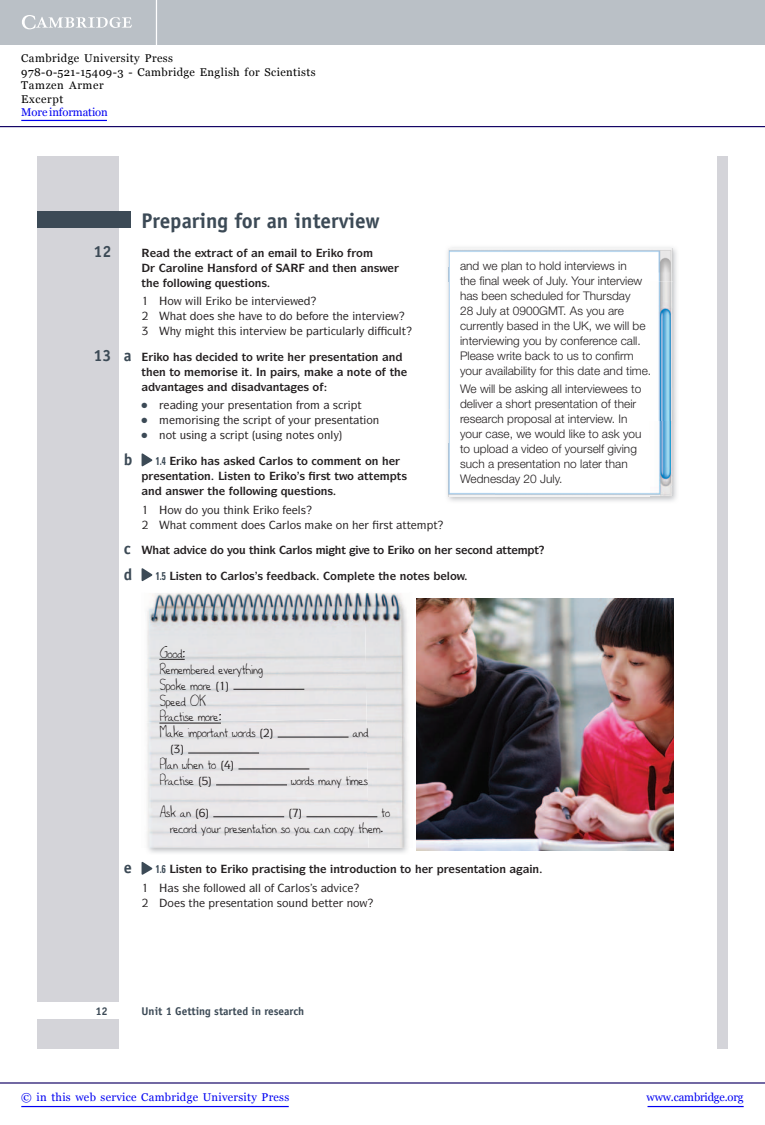
<style>
.page{position:relative;width:765px;height:1125px;background:#fff}
.page>*{position:absolute;margin:0;border:0;box-sizing:border-box;transform-origin:0 0}
.t1{font:700 21.25px "Officina Sans";color:#3c4a56}
.t2{font:16.25px/16px "Opals Hand";color:#231f20}
.t3{font:700 16.25px "Officina Sans";color:#3c4a56}
.t4{font:300 11.88px/15px "Helvetica Neue LT Std";color:#231f20}
.t5{font:700 11.25px "ITC Symbol Std";color:#231f20}
.t6{font:500 11.25px "ITC Symbol Std";color:#231f20}
.t7{font:11.25px/13.5px "Georgia";letter-spacing:.04em;color:#000}
.t8{font:11.25px "Georgia";letter-spacing:.025em;color:#0000f1}
.t9{font:700 11.25px "Officina Sans";color:#3c4a56}
.t10{font:700 condensed 11.25px "Univers LT Std";color:#3c4a56;scale:.8 1}
.t11{font:11.25px "Georgia";letter-spacing:-.015em;color:#0000f1}
.t12{font:11.25px "Georgia";letter-spacing:-.01em;color:#0000f1}
.t13{font:7.5px "Zapf Dingbats";color:#3c4a56}
.s1{color:#231f20}
</style>
<div class="page">
<div style="left:37px;top:156px;width:82px;height:893px;background:#d4d4d9"></div>
<div style="left:37px;top:1002px;width:82px;height:17px;background:#fff"></div>
<div style="left:717px;top:156px;width:11px;height:893px;background:#d4d4d9"></div>
<svg style="left:142px;top:453px;width:11px;height:14px"></svg>
<svg style="left:142px;top:568px;width:11px;height:14px"></svg>
<img style="left:367px;top:593px;width:43px;height:255px">
<img style="left:144px;top:593px;width:223px;height:126px">
<img style="left:144px;top:719px;width:225px;height:129px">
<svg style="left:159px;top:659px;width:26px;height:1px"></svg>
<hr style="left:159px;top:723px;width:62px;height:1px;background:#231f20">
<hr style="left:233px;top:689px;width:71px;height:1px;background:#231f20">
<hr style="left:278px;top:737px;width:71px;height:1px;background:#231f20">
<hr style="left:188px;top:753px;width:71px;height:1px;background:#231f20">
<hr style="left:238px;top:769px;width:71px;height:1px;background:#231f20">
<hr style="left:216px;top:785px;width:71px;height:1px;background:#231f20">
<hr style="left:213px;top:816px;width:71px;height:1px;background:#231f20">
<hr style="left:306px;top:816px;width:71px;height:1px;background:#231f20">
<svg style="left:142px;top:861px;width:11px;height:14px"></svg>
<div style="left:37px;top:211px;width:94px;height:17px;background:#3c4a56"></div>
<img style="left:447px;top:247px;width:230px;height:255px">
<img style="left:503px;top:248px;width:170px;height:24px">
<img style="left:449px;top:248px;width:54px;height:19px">
<img style="left:507px;top:281px;width:166px;height:129px">
<img style="left:650px;top:272px;width:23px;height:9px">
<img style="left:449px;top:281px;width:58px;height:129px">
<img style="left:449px;top:267px;width:200px;height:14px">
<img style="left:649px;top:410px;width:24px;height:86px">
<img style="left:449px;top:443px;width:200px;height:53px">
<img style="left:449px;top:410px;width:47px;height:33px">
<img style="left:496px;top:410px;width:153px;height:33px">
<img style="left:417px;top:599px;width:256px;height:252px">
<div style="left:0;top:0;width:765px;height:45px;background:#bac0c6"></div>
<svg style="left:22px;top:15px;width:110px;height:14px"></svg>
<hr style="left:156px;top:0;width:1px;height:45px;background:#fff">
<hr style="left:0;top:1082px;width:765px;height:2px;background:#150666">
<hr style="left:648px;top:1106px;width:96px;height:1px;background:#0000f1">
<hr style="left:0;top:126px;width:765px;height:1px;background:#150666">
<hr style="left:21px;top:1106px;width:268px;height:1px;background:#0000f1">
<hr style="left:21px;top:120px;width:86px;height:1px;background:#0000f1">
<svg style="left:216px;top:681px;width:12px;height:11px"></svg>
<svg style="left:261px;top:729px;width:11px;height:10px"></svg>
<svg style="left:221px;top:761px;width:3px;height:10px"></svg>
<svg style="left:231px;top:761px;width:2px;height:10px"></svg>
<svg style="left:199px;top:777px;width:12px;height:10px"></svg>
<svg style="left:196px;top:809px;width:12px;height:10px"></svg>
<svg style="left:289px;top:809px;width:12px;height:10px"></svg>
<svg style="left:171px;top:745px;width:12px;height:10px"></svg>
<p class="t7" style="left:21px;top:52px;width:296px">Cambridge University Press<br>978-0-521-15409-3 - Cambridge English for Scientists<br>Tamzen Armer<br>Excerpt</p>
<p class="t12" style="left:21px;top:106px;width:88px">More information</p>
<h1 class="t1" style="left:142px;top:212px;width:240px">Preparing for an interview</h1>
<h2 class="t3" style="left:93px;top:245px;width:20px">12</h2>
<p class="t5" style="left:207px;top:249px;width:38px">▼ ▼ □</p>
<p class="t5" style="left:258px;top:249px;width:8px">■</p>
<p class="t5" style="left:294px;top:249px;width:19px">● ▼□</p>
<p class="t5" style="left:177px;top:264px;width:70px">□●■ ★ ■▲□</p>
<p class="t5" style="left:315px;top:264px;width:66px">■ ▼ ■ ■▲</p>
<p class="t5" style="left:142px;top:279px;width:127px">▼ □●●□ ■ ❑◆ ▲▼ □■▲</p>
<p class="t6" style="left:225px;top:297px;width:57px">□ ■▼ ❖</p>
<p class="t6" style="left:182px;top:312px;width:42px">▼ □ ▲ ▲</p>
<p class="t6" style="left:251px;top:312px;width:43px">❖ ▼□ □</p>
<p class="t6" style="left:355px;top:312px;width:28px">■▼ ❖</p>
<p class="t6" style="left:210px;top:327px;width:61px">▼ ▼▲ ■▼❖</p>
<p class="t6" style="left:324px;top:327px;width:37px">▼◆● ●</p>
<p class="t6" style="left:393px;top:327px;width:15px">◆●▼</p>
<h2 class="t3" style="left:93px;top:349px;width:40px">13 a</h2>
<p class="t5" style="left:328px;top:353px;width:69px">▲ ■▼ ▼□■ ■</p>
<p class="t5" style="left:142px;top:368px;width:41px">▼ ■ ▼□</p>
<p class="t5" style="left:211px;top:368px;width:57px">□ ▲ ▼ ■</p>
<p class="t5" style="left:347px;top:368px;width:49px">■□▼ □ ▼</p>
<p class="t5" style="left:155px;top:383px;width:25px">❖ ■▼</p>
<p class="t5" style="left:241px;top:383px;width:44px">▲ ❖■▼</p>
<p class="t13" style="left:142px;top:401px;width:7px">●</p>
<p class="t6" style="left:186px;top:401px;width:36px">■ □◆</p>
<p class="t6" style="left:245px;top:401px;width:67px">▲ ■▼ ▼□■ □</p>
<p class="t13" style="left:142px;top:416px;width:7px">●</p>
<p class="t6" style="left:185px;top:416px;width:44px">□ ▲■ ▼</p>
<p class="t6" style="left:243px;top:416px;width:65px">▲ ▼ □ □◆</p>
<p class="t6" style="left:331px;top:416px;width:49px">▲ ■▼ ▼□■</p>
<p class="t13" style="left:142px;top:431px;width:61px">● <span class="s1">■□▼</span> <span class="s1">◆▲</span> <span class="s1">■</span></p>
<p class="t6" style="left:220px;top:431px;width:115px">▲ ▼ ◆▲ ■ ■□▼ ▲ □■●</p>
<h2 class="t3" style="left:124px;top:453px;width:10px">b</h2>
<p class="t10" style="left:156px;top:455px;width:14px">1.4</p>
<p class="t5" style="left:190px;top:457px;width:47px">□ ▲ ▲</p>
<p class="t5" style="left:278px;top:457px;width:48px">●□▲ ▼□ □</p>
<p class="t5" style="left:350px;top:457px;width:30px">■▼ □■</p>
<p class="t5" style="left:160px;top:472px;width:53px">▲ ■▼ ▼□■</p>
<p class="t5" style="left:227px;top:472px;width:40px">▲▼ ■ ▼□</p>
<p class="t5" style="left:321px;top:472px;width:54px">▲▼ ▼ □ ▼▼</p>
<p class="t5" style="left:148px;top:487px;width:38px">■ ■▲</p>
<p class="t5" style="left:208px;top:487px;width:127px">▼ □●●□ ■ ❑◆ ▲▼ □■▲</p>
<p class="t6" style="left:192px;top:506px;width:53px">□ □◆ ▼ ■</p>
<p class="t6" style="left:273px;top:506px;width:35px">□ ●▲</p>
<p class="t6" style="left:227px;top:521px;width:40px">■▼ □ ▲</p>
<p class="t6" style="left:287px;top:521px;width:16px">●□▲</p>
<p class="t6" style="left:384px;top:521px;width:29px">▲▼ ▼▼</p>
<h2 class="t3" style="left:124px;top:542px;width:8px">c</h2>
<p class="t5" style="left:217px;top:546px;width:54px">□ □◆ ▼ ■</p>
<p class="t5" style="left:297px;top:546px;width:17px">●□▲</p>
<p class="t5" style="left:341px;top:546px;width:45px">▼ ❖ ▼□</p>
<p class="t5" style="left:408px;top:546px;width:25px">□ □■</p>
<p class="t5" style="left:456px;top:546px;width:32px">▲ □■</p>
<h2 class="t3" style="left:124px;top:568px;width:10px">d</h2>
<p class="t10" style="left:156px;top:569px;width:78px">1.5 <span class="s1">▲▼</span> <span class="s1">■</span> <span class="s1">▼□</span></p>
<p class="t5" style="left:239px;top:572px;width:25px">●□▲ ▲</p>
<p class="t5" style="left:330px;top:572px;width:54px">□ ●▼ ▼</p>
<p class="t5" style="left:400px;top:572px;width:32px">■□▼ ▲</p>
<p class="t4" style="left:460px;top:259px;width:193px">and we plan to hold interviews in<br>the final week of July. Your interview has been scheduled for Thursday<br>28 July at 0900GMT. As you are currently based in the UK, we will be interviewing you by conference call.<br>Please write back to us to confirm your availability for this date and time.</p>
<p class="t4" style="left:460px;top:382px;width:183px">We will be asking all interviewees to deliver a short presentation of their research proposal at interview. In your case, we would like to ask you to upload a video of yourself giving such a presentation no later than<br>Wednesday 20 July.</p>
<h2 class="t2" style="left:159px;top:644px;width:105px">Good:<br>Remembered everything<br>Spoke more<br>Speed OK<br>Practise more:<br>Make important words</h2>
<h2 class="t2" style="left:159px;top:756px;width:73px">Plan when to ✔<br>Practise</h2>
<h2 class="t2" style="left:353px;top:724px;width:17px">and</h2>
<h2 class="t2" style="left:291px;top:772px;width:78px">words many times</h2>
<h2 class="t2" style="left:159px;top:803px;width:33px">Ask an</h2>
<h2 class="t2" style="left:170px;top:803px;width:221px;text-indent:211px">to record your presentation so you can copy them.</h2>
<h2 class="t3" style="left:124px;top:862px;width:10px">e</h2>
<p class="t10" style="left:156px;top:863px;width:78px">1.6 <span class="s1">▲▼</span> <span class="s1">■</span> <span class="s1">▼□</span></p>
<p class="t5" style="left:276px;top:865px;width:39px">▼▲■ ▼</p>
<p class="t5" style="left:333px;top:865px;width:80px">■▼□ ◆ ▼□■ ▼□</p>
<p class="t5" style="left:455px;top:865px;width:53px">▲ ■▼ ▼□■</p>
<p class="t5" style="left:533px;top:865px;width:8px">■</p>
<p class="t6" style="left:159px;top:884px;width:30px">★ ▲ ▲</p>
<p class="t6" style="left:207px;top:884px;width:20px">□●●□</p>
<p class="t6" style="left:255px;top:884px;width:17px">●● □</p>
<p class="t6" style="left:295px;top:884px;width:23px">●□▲ ▲</p>
<p class="t6" style="left:168px;top:899px;width:27px">□ ▲ ▼</p>
<p class="t6" style="left:226px;top:899px;width:77px">▲ ■▼ ▼ □■ ▲□◆■</p>
<p class="t6" style="left:324px;top:899px;width:37px">▼▼ ■□</p>
<p class="t9" style="left:95px;top:1007px;width:14px">12</p>
<p class="t9" style="left:142px;top:1007px;width:164px">Unit 1 Getting started in research</p>
<p class="t8" style="left:21px;top:1091px;width:269px">© in this web service Cambridge University Press</p>
<p class="t11" style="left:647px;top:1091px;width:99px">www.cambridge.org</p>
</div>
